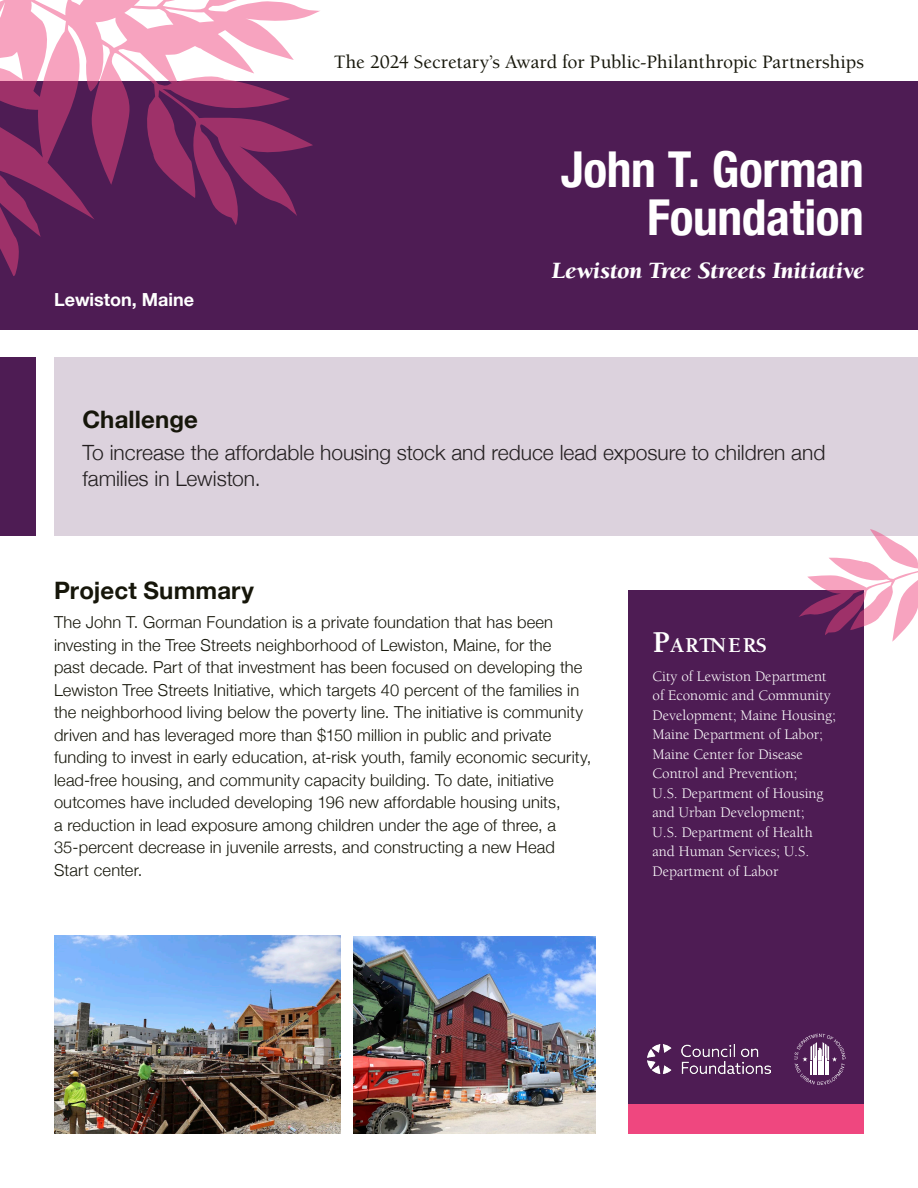
<style>
.page{position:relative;width:918px;height:1188px;background:#fff}
.page>*{position:absolute;margin:0;border:0;box-sizing:border-box;transform-origin:0 0}
.t1{font:700 condensed 49.5px/48px "Helvetica Neue";letter-spacing:-.005em;color:#fff;text-align:right}
.t2{font:italic 900 24px "Berkeley";letter-spacing:-.005em;color:#fff}
.t3{font:700 24px "Helvetica Neue";letter-spacing:.005em;color:#16160a}
.t4{font:300 21px/25.2px "Helvetica Neue";color:#231f20}
.t5{font:500 19.5px "Berkeley";letter-spacing:-.005em;color:#16160a}
.t6{font:700 18.9px "Berkeley";letter-spacing:-.065em;color:#fff}
.t7{font:700 18px "Helvetica Neue";color:#fff}
.t8{font:300 16.5px/22.5px "Helvetica Neue";letter-spacing:.01em;color:#16160a}
.t9{font:15px/19.5px "Berkeley";color:#fff}
.s1{font-size:27px}
</style>
<div class="page">
<div style="left:0;top:82px;width:918px;height:248px;background:#4e1c54"></div>
<div style="left:54px;top:358px;width:864px;height:178px;background:#dcd2dd"></div>
<div style="left:0;top:358px;width:36px;height:178px;background:#4e1c54"></div>
<div style="left:629px;top:591px;width:235px;height:543px;background:#4e1c54"></div>
<div style="left:629px;top:1105px;width:235px;height:29px;background:#ef477f"></div>
<svg style="left:0;top:0;width:321px;height:276px"></svg>
<svg style="left:798px;top:529px;width:120px;height:113px"></svg>
<img style="left:54px;top:936px;width:287px;height:198px">
<img style="left:353px;top:936px;width:242px;height:198px">
<svg style="left:794px;top:1034px;width:52px;height:51px"></svg>
<img style="left:647px;top:1045px;width:123px;height:29px">
<p class="t5" style="left:334px;top:51px;width:532px">The 2024 Secretary’s Award for Public-Philanthropic Partnerships</p>
<p class="t7" style="left:54px;top:285px;width:142px">Lewiston, Maine</p>
<h1 class="t1" style="left:561px;top:142px;width:305px">John T. Gorman<br>Foundation</h1>
<h2 class="t2" style="left:552px;top:258px;width:314px">Lewiston Tree Streets Initiative</h2>
<h2 class="t3" style="left:82px;top:401px;width:117px">Challenge</h2>
<p class="t4" style="left:82px;top:439px;width:744px">To increase the affordable housing stock and reduce lead exposure to children and families in Lewiston.</p>
<h2 class="t3" style="left:54px;top:572px;width:201px">Project Summary</h2>
<p class="t8" style="left:54px;top:610px;width:539px">The John T. Gorman Foundation is a private foundation that has been investing in the Tree Streets neighborhood of Lewiston, Maine, for the<br>past decade. Part of that investment has been focused on developing the Lewiston Tree Streets Initiative, which targets 40 percent of the families in the neighborhood living below the poverty line. The initiative is community driven and has leveraged more than $150 million in public and private funding to invest in early education, at-risk youth, family economic security, lead-free housing, and community capacity building. To date, initiative outcomes have included developing 196 new affordable housing units,<br>a reduction in lead exposure among children under the age of three, a 35-percent decrease in juvenile arrests, and constructing a new Head Start center.</p>
<p class="t6" style="left:653px;top:634px;width:116px"><span class="s1">P</span>ARTN ERS</p>
<p class="t9" style="left:653px;top:666px;width:185px">City of Lewiston Department of Economic and Community<br>Development; Maine Housing;<br>Maine Department of Labor;<br>Maine Center for Disease<br>Control and Prevention;<br>U.S. Department of Housing and Urban Development;<br>U.S. Department of Health and Human Services; U.S.<br>Department of Labor</p>
</div>
